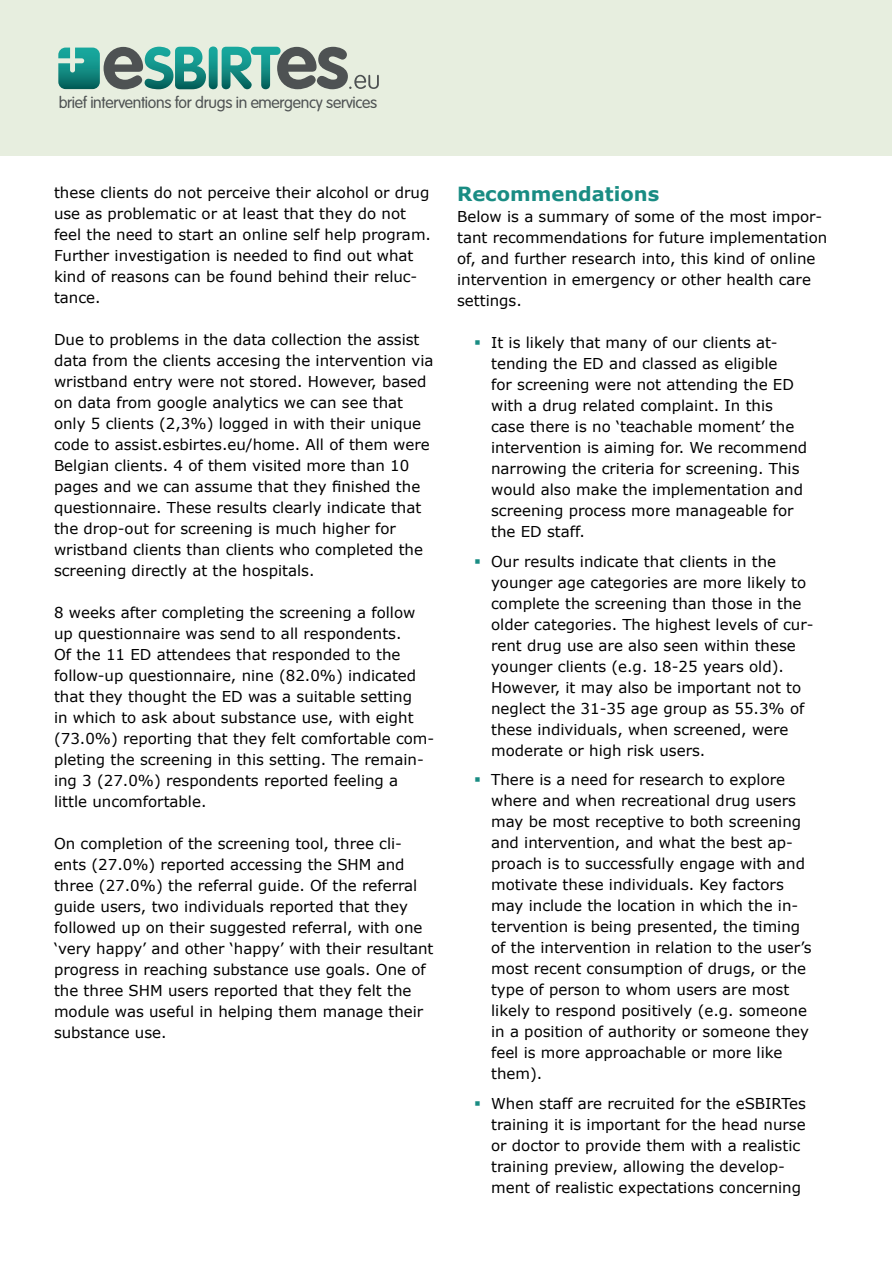
<style>
.page{position:relative;width:893px;height:1263px;background:#fff}
.page>*{position:absolute;margin:0;border:0;box-sizing:border-box;transform-origin:0 0}
.t1{font:700 19.5px "Verdana";color:#198c83}
.t2{font:300 15.9px "VAG Rounded Std";letter-spacing:-.02em;color:#4e5253}
.Bullets{font:15px/21px "Verdana";color:#000}
</style>
<div class="page">
<div style="left:1px;top:0;width:891px;height:156px;background:#e7eedf"></div>
<svg style="left:58px;top:47px;width:148px;height:42px"></svg>
<svg style="left:209px;top:46px;width:9px;height:43px"></svg>
<svg style="left:222px;top:47px;width:157px;height:42px"></svg>
<p class="t2" style="left:59px;top:94px;width:320px">brief interventions for drugs in emergency services</p>
<p class="Bullets" style="left:54px;top:182px;width:379px">these clients do not perceive their alcohol or drug use as problematic or at least that they do not feel the need to start an online self help program.<br>Further investigation is needed to find out what kind of reasons can be found behind their reluc&shy;tance.</p>
<p class="Bullets" style="left:54px;top:329px;width:381px">Due to problems in the data collection the assist data from the clients accesing the intervention via wristband entry were not stored. However, based on data from google analytics we can see that only 5 clients (2,3%) logged in with their unique code to assist.esbirtes.eu/home. All of them were Belgian clients. 4 of them visited more than 10 pages and we can assume that they finished the questionnaire. These results clearly indicate that the drop-out for screening is much higher for wristband clients than clients who completed the screening directly at the hospitals.</p>
<p class="Bullets" style="left:54px;top:602px;width:382px">8 weeks after completing the screening a follow up questionnaire was send to all respondents.<br>Of the 11 ED attendees that responded to the follow-up questionnaire, nine (82.0%) indicated that they thought the ED was a suitable setting<br>in which to ask about substance use, with eight (73.0%) reporting that they felt comfortable com&shy;pleting the screening in this setting. The remain&shy;ing 3 (27.0%) respondents reported feeling a little uncomfortable.</p>
<p class="Bullets" style="left:54px;top:833px;width:381px">On completion of the screening tool, three cli&shy;ents (27.0%) reported accessing the SHM and three (27.0%) the referral guide. Of the referral guide users, two individuals reported that they followed up on their suggested referral, with one ‘very happy’ and other ‘happy’ with their resultant progress in reaching substance use goals. One of the three SHM users reported that they felt the module was useful in helping them manage their substance use.</p>
<p class="t1" style="left:457px;top:181px;width:204px">Recommendations</p>
<p class="Bullets" style="left:457px;top:206px;width:372px">Below is a summary of some of the most impor&shy;tant recommendations for future implementation of, and further research into, this kind of online intervention in emergency or other health care settings.</p>
<p class="Bullets" style="left:491px;top:332px;width:318px">It is likely that many of our clients at&shy;tending the ED and classed as eligible<br>for screening were not attending the ED with a drug related complaint. In this case there is no ‘teachable moment’ the intervention is aiming for. We recommend narrowing the criteria for screening. This would also make the implementation and screening process more manageable for the ED staff.</p>
<p class="Bullets" style="left:491px;top:551px;width:324px">Our results indicate that clients in the younger age categories are more likely to complete the screening than those in the older categories. The highest levels of cur&shy;rent drug use are also seen within these younger clients (e.g. 18-25 years old).<br>However, it may also be important not to neglect the 31-35 age group as 55.3% of these individuals, when screened, were moderate or high risk users.</p>
<p class="Bullets" style="left:491px;top:769px;width:322px">There is a need for research to explore where and when recreational drug users may be most receptive to both screening and intervention, and what the best ap&shy;proach is to successfully engage with and motivate these individuals. Key factors may include the location in which the in&shy;tervention is being presented, the timing of the intervention in relation to the user’s most recent consumption of drugs, or the type of person to whom users are most likely to respond positively (e.g. someone in a position of authority or someone they feel is more approachable or more like them).</p>
<p class="Bullets" style="left:491px;top:1093px;width:316px">When staff are recruited for the eSBIRTes training it is important for the head nurse or doctor to provide them with a realistic training preview, allowing the develop&shy;ment of realistic expectations concerning</p>
</div>
